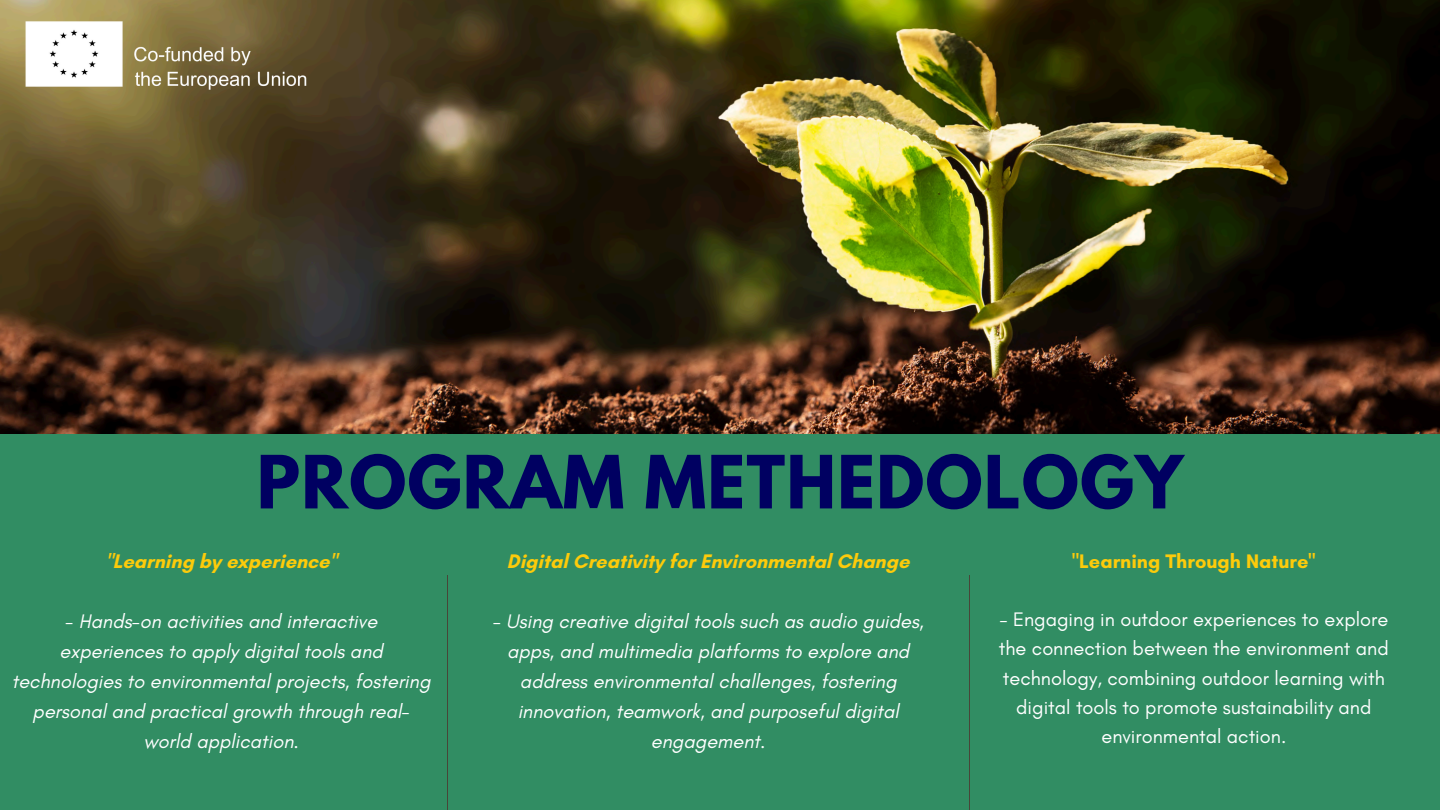
<style>
.page{position:relative;width:1440px;height:810px;background:#318d63}
.page>*{position:absolute;margin:0;border:0;box-sizing:border-box;transform-origin:0 0}
.t1{font:700 65px "League Spartan";letter-spacing:.02em;color:#000061}
.t2{font:italic 20px/30px "Glacial Indifference";color:#fff;text-align:center}
.t3{font:20px/29.2px "Glacial Indifference";color:#fff;text-align:center}
.t4{font:700 20px "Glacial Indifference";color:#fdcb0b}
</style>
<div class="page">
<img style="left:0;top:0;width:1440px;height:433px">
<hr style="left:447px;top:575px;width:1px;height:235px;background:#484638">
<hr style="left:969px;top:575px;width:1px;height:235px;background:#484638">
<img style="left:0;top:0;width:333px;height:111px">
<h1 class="t1" style="left:257px;top:450px;width:928px">PROGRAM METHEDOLOGY</h1>
<h2 class="t4" style="left:106px;top:549px;width:232px">"Learning by experience"</h2>
<p class="t2" style="left:12px;top:606px;width:420px">- Hands-on activities and interactive experiences to apply digital tools and technologies to environmental projects, fostering personal and practical growth through real&shy;world application.</p>
<h2 class="t4" style="left:507px;top:549px;width:404px">Digital Creativity for Environmental Change</h2>
<p class="t2" style="left:493px;top:606px;width:433px">- Using creative digital tools such as audio guides, apps, and multimedia platforms to explore and address environmental challenges, fostering innovation, teamwork, and purposeful digital engagement.</p>
<h2 class="t4" style="left:1072px;top:549px;width:245px">"Learning Through Nature"</h2>
<p class="t3" style="left:999px;top:605px;width:391px">- Engaging in outdoor experiences to explore the connection between the environment and technology, combining outdoor learning with digital tools to promote sustainability and environmental action.</p>
</div>
